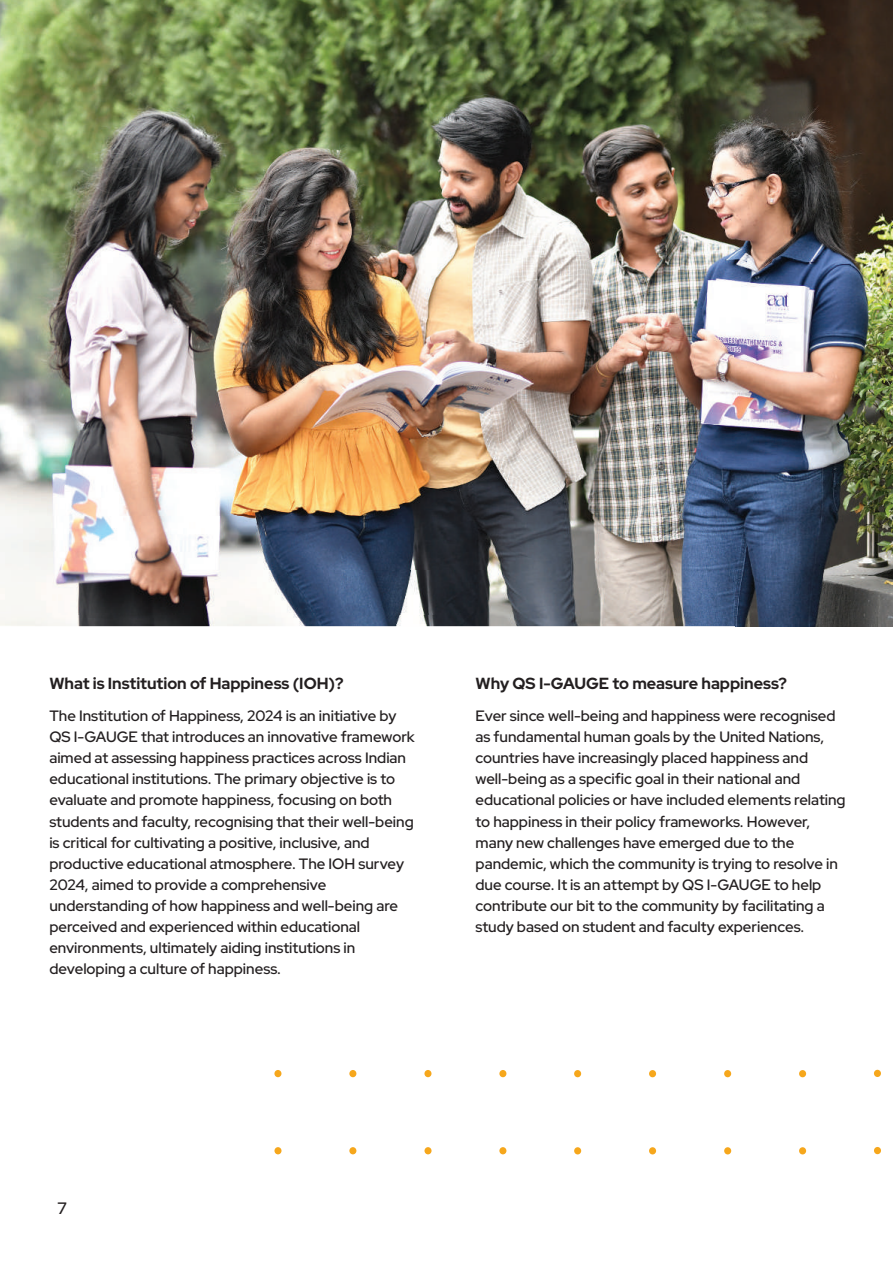
<style>
.page{position:relative;width:893px;height:1263px;background:#fff}
.page>*{position:absolute;margin:0;border:0;box-sizing:border-box;transform-origin:0 0}
.t1{font:500 16.5px "Red Hat Display";color:#231f20}
.t2{font:800 16.05px "Red Hat Display";color:#231f20}
.t3{font:700 16.05px "Red Hat Display";color:#231f20}
.t4{font:500 15px/21.1px "Red Hat Display";color:#231f20}
</style>
<div class="page">
<img style="left:0;top:0;width:735px;height:626px">
<img style="left:735px;top:0;width:158px;height:626px">
<img style="left:40px;top:516px;width:370px;height:35px">
<img style="left:42px;top:570px;width:444px;height:44px">
<div style="left:274px;top:1070px;width:7px;height:7px;background:#f6a71c;border-radius:50%"></div>
<div style="left:349px;top:1070px;width:7px;height:7px;background:#f6a71c;border-radius:50%"></div>
<div style="left:274px;top:1147px;width:7px;height:7px;background:#f6a71c;border-radius:50%"></div>
<div style="left:349px;top:1147px;width:7px;height:7px;background:#f6a71c;border-radius:50%"></div>
<div style="left:424px;top:1070px;width:7px;height:7px;background:#f6a71c;border-radius:50%"></div>
<div style="left:499px;top:1070px;width:7px;height:7px;background:#f6a71c;border-radius:50%"></div>
<div style="left:424px;top:1147px;width:8px;height:7px;background:#f6a71c;border-radius:50%"></div>
<div style="left:499px;top:1147px;width:7px;height:7px;background:#f6a71c;border-radius:50%"></div>
<div style="left:574px;top:1070px;width:7px;height:7px;background:#f6a71c;border-radius:50%"></div>
<div style="left:649px;top:1070px;width:7px;height:7px;background:#f6a71c;border-radius:50%"></div>
<div style="left:574px;top:1147px;width:7px;height:7px;background:#f6a71c;border-radius:50%"></div>
<div style="left:649px;top:1147px;width:7px;height:7px;background:#f6a71c;border-radius:50%"></div>
<div style="left:724px;top:1070px;width:7px;height:7px;background:#f6a71c;border-radius:50%"></div>
<div style="left:799px;top:1070px;width:7px;height:7px;background:#f6a71c;border-radius:50%"></div>
<div style="left:724px;top:1147px;width:7px;height:7px;background:#f6a71c;border-radius:50%"></div>
<div style="left:799px;top:1147px;width:7px;height:7px;background:#f6a71c;border-radius:50%"></div>
<div style="left:874px;top:1070px;width:7px;height:7px;background:#f6a71c;border-radius:50%"></div>
<div style="left:874px;top:1147px;width:7px;height:7px;background:#f6a71c;border-radius:50%"></div>
<p class="t2" style="left:49px;top:673px;width:296px">What is Institution of Happiness (IOH)?</p>
<p class="t3" style="left:475px;top:673px;width:313px">Why QS I-GAUGE to measure happiness?</p>
<p class="t4" style="left:49px;top:705px;width:367px">The Institution of Happiness, 2024 is an initiative by QS I-GAUGE that introduces an innovative framework aimed at assessing happiness practices across Indian educational institutions. The primary objective is to evaluate and promote happiness, focusing on both students and faculty, recognising that their well-being is critical for cultivating a positive, inclusive, and productive educational atmosphere. The IOH survey 2024, aimed to provide a comprehensive understanding of how happiness and well-being are perceived and experienced within educational environments, ultimately aiding institutions in developing a culture of happiness.</p>
<p class="t4" style="left:475px;top:705px;width:372px">Ever since well-being and happiness were recognised as fundamental human goals by the United Nations, countries have increasingly placed happiness and well-being as a specific goal in their national and educational policies or have included elements relating to happiness in their policy frameworks. However, many new challenges have emerged due to the pandemic, which the community is trying to resolve in due course. It is an attempt by QS I-GAUGE to help contribute our bit to the community by facilitating a study based on student and faculty experiences.</p>
<p class="t1" style="left:57px;top:1197px;width:11px">7</p>
</div>
